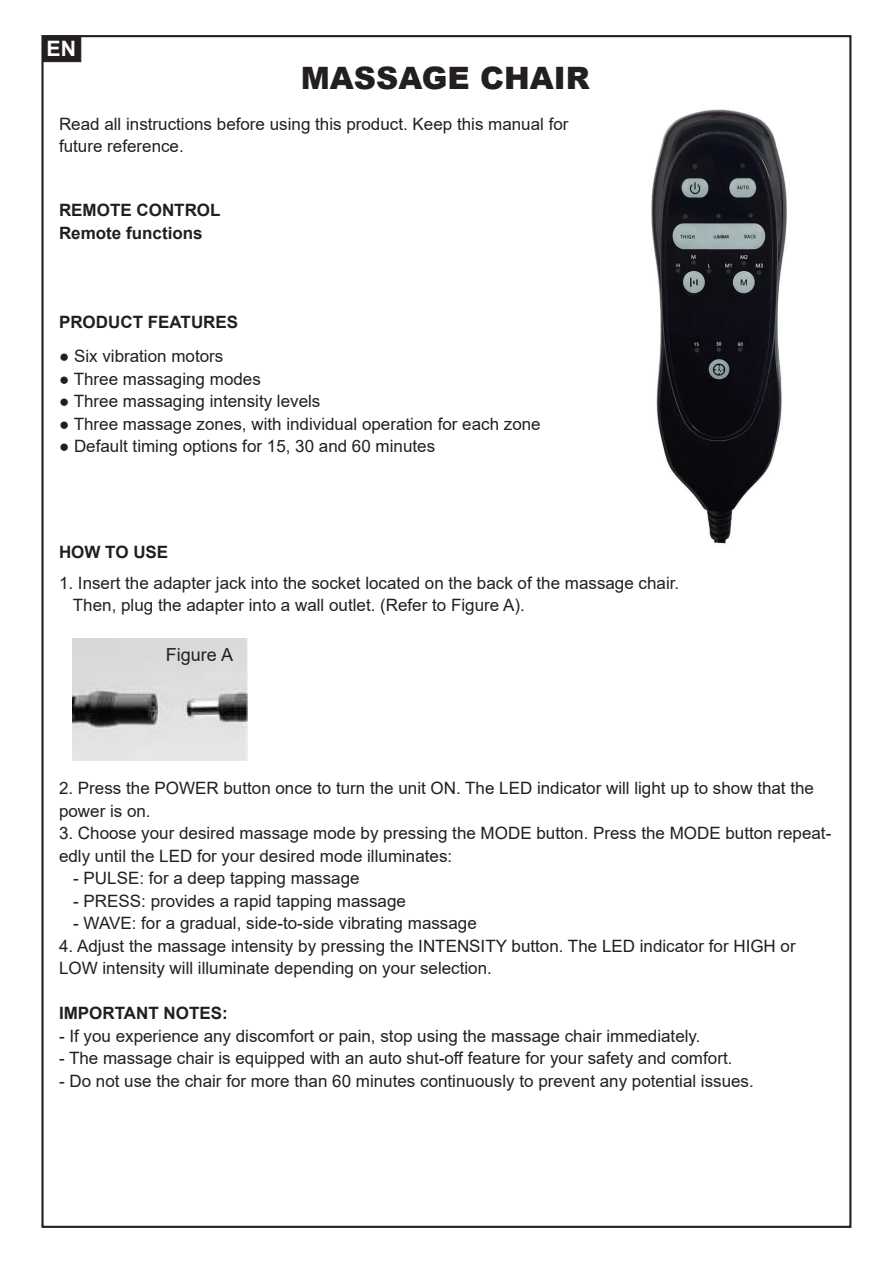
<style>
.page{position:relative;width:893px;height:1263px;background:#fff}
.page>*{position:absolute;margin:0;border:0;box-sizing:border-box;transform-origin:0 0}
.t1{font:900 30.9px "Arial";color:#231f20}
.t2{font:700 21.3px "Arial";color:#fff}
.t3{font:18px "Arial";color:#231f20}
.t4{font:16.95px/22.5px "Arial";color:#231f20}
.t5{font:700 16.95px/22.5px "Arial";color:#231f20}
</style>
<div class="page">
<img style="left:651px;top:109px;width:136px;height:435px">
<img style="left:72px;top:639px;width:176px;height:121px">
<div style="left:42px;top:36px;width:39px;height:26px;background:#231f20;border:1px solid #231f20"></div>
<p class="t2" style="left:47px;top:34px;width:31px">EN</p>
<h1 class="t1" style="left:301px;top:55px;width:290px">MASSAGE CHAIR</h1>
<p class="t4" style="left:59px;top:112px;width:511px">Read all instructions before using this product. Keep this manual for future reference.</p>
<p class="t5" style="left:59px;top:199px;width:163px">REMOTE CONTROL<br>Remote functions</p>
<p class="t5" style="left:59px;top:311px;width:181px">PRODUCT FEATURES</p>
<p class="t4" style="left:59px;top:345px;width:166px">● Six vibration motors</p>
<p class="t4" style="left:59px;top:367px;width:203px">● Three massaging modes</p>
<p class="t4" style="left:59px;top:390px;width:263px">● Three massaging intensity levels</p>
<p class="t4" style="left:59px;top:412px;width:483px">● Three massage zones, with individual operation for each zone</p>
<p class="t4" style="left:59px;top:435px;width:378px">● Default timing options for 15, 30 and 60 minutes</p>
<p class="t5" style="left:59px;top:541px;width:111px">HOW TO USE</p>
<p class="t4" style="left:73px;top:571px;width:608px;text-indent:-14px">1. Insert the adapter jack into the socket located on the back of the massage chair.<br>Then, plug the adapter into a wall outlet. (Refer to Figure A).</p>
<p class="t3" style="left:166px;top:643px;width:69px">Figure A</p>
<p class="t4" style="left:59px;top:777px;width:757px">2. Press the POWER button once to turn the unit ON. The LED indicator will light up to show that the power is on.</p>
<p class="t4" style="left:59px;top:822px;width:774px">3. Choose your desired massage mode by pressing the MODE button. Press the MODE button repeat&shy;edly until the LED for your desired mode illuminates:</p>
<p class="t4" style="left:73px;top:867px;width:288px">- PULSE: for a deep tapping massage</p>
<p class="t4" style="left:73px;top:889px;width:334px">- PRESS: provides a rapid tapping massage</p>
<p class="t4" style="left:73px;top:912px;width:405px">- WAVE: for a gradual, side-to-side vibrating massage</p>
<p class="t4" style="left:59px;top:934px;width:738px">4. Adjust the massage intensity by pressing the INTENSITY button. The LED indicator for HIGH or<br>LOW intensity will illuminate depending on your selection.</p>
<p class="t5" style="left:59px;top:1002px;width:170px">IMPORTANT NOTES:</p>
<p class="t4" style="left:59px;top:1024px;width:643px">- If you experience any discomfort or pain, stop using the massage chair immediately.</p>
<p class="t4" style="left:59px;top:1047px;width:675px">- The massage chair is equipped with an auto shut-off feature for your safety and comfort.</p>
<p class="t4" style="left:59px;top:1069px;width:696px">- Do not use the chair for more than 60 minutes continuously to prevent any potential issues.</p>
</div>
